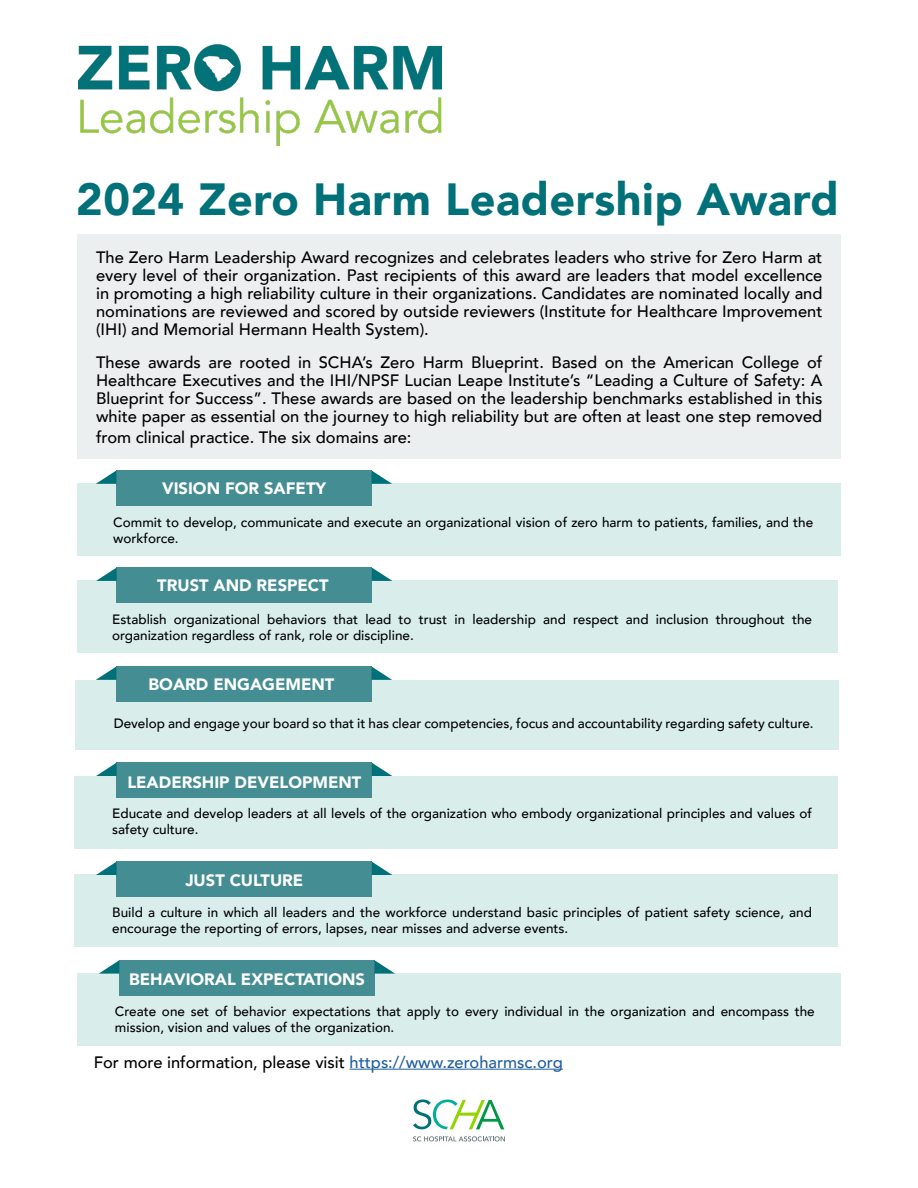
<style>
.page{position:relative;width:918px;height:1188px;background:#fff}
.page>*{position:absolute;margin:0;border:0;box-sizing:border-box;transform-origin:0 0}
.t1{font:900 45px "Avenir";letter-spacing:.01em;color:#007079}
.t2{font:500 16.5px/18px "Avenir";color:#000;text-align:justify}
.t3{font:900 16.5px "Avenir";color:#fff}
.t4{font:500 13.5px/16.2px "Avenir";color:#000}
.s1{color:#215e9e}
</style>
<div class="page">
<div style="left:77px;top:234px;width:764px;height:225px;background:#ecefef"></div>
<div style="left:77px;top:484px;width:764px;height:72px;background:#d9eeeb"></div>
<div style="left:116px;top:470px;width:256px;height:36px;background:#438d93"></div>
<svg style="left:96px;top:470px;width:20px;height:14px"></svg>
<svg style="left:372px;top:470px;width:20px;height:14px"></svg>
<img style="left:78px;top:44px;width:363px;height:102px">
<svg style="left:413px;top:1100px;width:91px;height:29px"></svg>
<svg style="left:413px;top:1136px;width:92px;height:5px"></svg>
<div style="left:77px;top:580px;width:761px;height:73px;background:#d9eeeb"></div>
<div style="left:117px;top:568px;width:255px;height:35px;background:#438d93"></div>
<svg style="left:96px;top:568px;width:21px;height:13px"></svg>
<svg style="left:372px;top:568px;width:20px;height:13px"></svg>
<div style="left:76px;top:680px;width:763px;height:69px;background:#d9eeeb"></div>
<div style="left:116px;top:667px;width:256px;height:35px;background:#438d93"></div>
<svg style="left:96px;top:667px;width:20px;height:13px"></svg>
<svg style="left:372px;top:667px;width:20px;height:13px"></svg>
<div style="left:74px;top:776px;width:764px;height:72px;background:#d9eeeb"></div>
<div style="left:117px;top:763px;width:255px;height:35px;background:#438d93"></div>
<svg style="left:96px;top:763px;width:21px;height:13px"></svg>
<svg style="left:372px;top:763px;width:20px;height:13px"></svg>
<div style="left:74px;top:875px;width:764px;height:72px;background:#d9eeeb"></div>
<div style="left:117px;top:862px;width:255px;height:35px;background:#438d93"></div>
<svg style="left:96px;top:862px;width:21px;height:13px"></svg>
<svg style="left:372px;top:862px;width:20px;height:13px"></svg>
<div style="left:77px;top:973px;width:763px;height:73px;background:#d9eeeb"></div>
<div style="left:119px;top:960px;width:256px;height:35px;background:#438d93"></div>
<svg style="left:99px;top:960px;width:20px;height:14px"></svg>
<svg style="left:375px;top:960px;width:20px;height:14px"></svg>
<hr style="left:350px;top:1069px;width:213px;height:1px;background:#215e9e">
<h1 class="t1" style="left:76px;top:161px;width:764px">2024 Zero Harm Leadership Award</h1>
<p class="t2" style="left:96px;top:247px;width:728px">The Zero Harm Leadership Award recognizes and celebrates leaders who strive for Zero Harm at every level of their organization. Past recipients of this award are leaders that model excellence in promoting a high reliability culture in their organizations. Candidates are nominated locally and nominations are reviewed and scored by outside reviewers (Institute for Healthcare Improvement (IHI) and Memorial Hermann Health System).</p>
<p class="t2" style="left:96px;top:353px;width:728px">These awards are rooted in SCHA’s Zero Harm Blueprint. Based on the American College of Healthcare Executives and the IHI/NPSF Lucian Leape Institute’s “Leading a Culture of Safety: A Blueprint for Success”. These awards are based on the leadership benchmarks established in this white paper as essential on the journey to high reliability but are often at least one step removed</p>
<p class="t2" style="left:96px;top:428px;width:317px">from clinical practice. The six domains are:</p>
<p class="t3" style="left:162px;top:474px;width:166px">VISION FOR SAFETY</p>
<p class="t4" style="left:113px;top:514px;width:701px">Commit to develop, communicate and execute an organizational vision of zero harm to patients, families, and the workforce.</p>
<p class="t3" style="left:157px;top:571px;width:173px">TRUST AND RESPECT</p>
<p class="t4" style="left:112px;top:610px;width:701px">Establish organizational behaviors that lead to trust in leadership and respect and inclusion throughout the organization regardless of rank, role or discipline.</p>
<p class="t3" style="left:149px;top:670px;width:187px">BOARD ENGAGEMENT</p>
<p class="t4" style="left:114px;top:714px;width:702px">Develop and engage your board so that it has clear competencies, focus and accountability regarding safety culture.</p>
<p class="t3" style="left:127px;top:768px;width:236px">LEADERSHIP DEVELOPMENT</p>
<p class="t4" style="left:112px;top:804px;width:701px">Educate and develop leaders at all levels of the organization who embody organizational principles and values of safety culture.</p>
<p class="t3" style="left:185px;top:867px;width:119px">JUST CULTURE</p>
<p class="t4" style="left:112px;top:903px;width:701px">Build a culture in which all leaders and the workforce understand basic principles of patient safety science, and encourage the reporting of errors, lapses, near misses and adverse events.</p>
<p class="t3" style="left:129px;top:965px;width:237px">BEHAVIORAL EXPECTATIONS</p>
<p class="t4" style="left:115px;top:1002px;width:701px">Create one set of behavior expectations that apply to every individual in the organization and encompass the mission, vision and values of the organization.</p>
<p class="t2" style="left:94px;top:1052px;width:471px">For more information, please visit <span class="s1">https://www.zeroharmsc.org</span></p>
</div>
